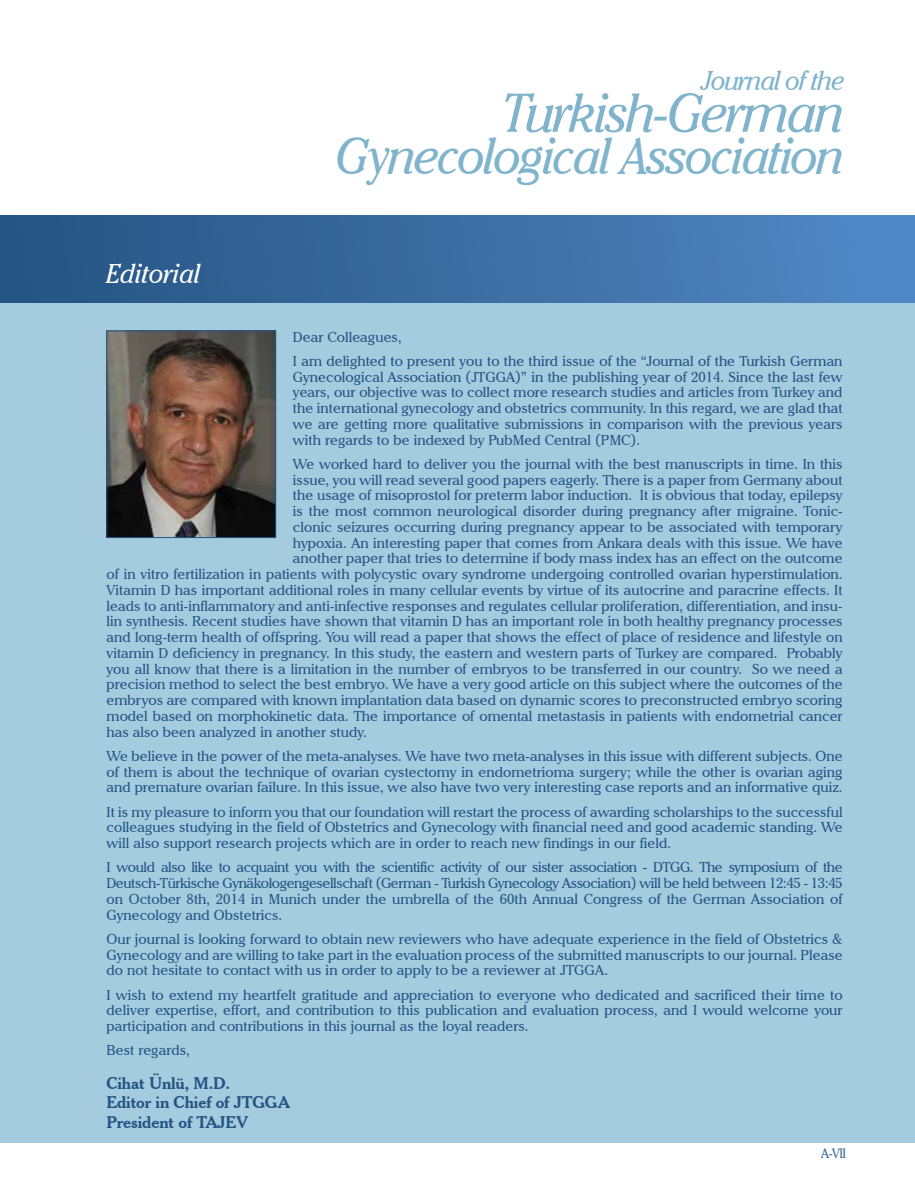
<style>
.page{position:relative;width:915px;height:1191px;background:#fff}
.page>*{position:absolute;margin:0;border:0;box-sizing:border-box;transform-origin:0 0}
.t1{font:italic 54px "Cheltenham IT Cby BT";letter-spacing:-.04em;color:#80b4cc;scale:.94 1}
.t2{font:italic 51px "Cheltenham IT Cby BT";letter-spacing:-.04em;color:#80b4cc;scale:.94 1}
.t3{font:italic 27px "Cheltenham IT Cby BT";letter-spacing:-.04em;color:#80b4cc;scale:.94 1}
.t4{font:italic 27px "Cheltenham IT Cby BT";color:#fff;scale:.94 1}
.t5{font:700 16.5px/19.8px "Cheltenham BT";letter-spacing:-.01em;color:#255584}
.t6{font:14.25px/15.8px "Cheltenham IT Cby BT";color:#255584;text-align:justify}
.t7{font:13.5px "Cheltenham IT Cby BT";color:#366894;scale:.94 1}
</style>
<div class="page">
<div style="left:0;top:215px;width:914px;height:88px;background:linear-gradient(to right,#255380,#5388c6)"></div>
<div style="left:0;top:303px;width:914px;height:839px;background:#a5cbdf"></div>
<img style="left:108px;top:333px;width:166px;height:203px">
<div style="left:106px;top:331px;width:170px;height:207px;border:1px solid #255584"></div>
<h3 class="t4" style="left:106px;top:257px;width:102px">Editorial</h3>
<h3 class="t3" style="left:701px;top:64px;width:154px">Journal of the</h3>
<h1 class="t1" style="left:501px;top:80px;width:367px">Turkish-German</h1>
<h2 class="t2" style="left:336px;top:125px;width:542px">Gynecological Association</h2>
<p class="t6" style="left:293px;top:324px;width:551px;line-height:24.3px">Dear Colleagues,<br>I am delighted to present you to the third issue of the “Journal of the Turkish German</p>
<p class="t6" style="left:293px;top:368px;width:551px">Gynecological Association (JTGGA)” in the publishing year of 2014. Since the last few years, our objective was to collect more research studies and articles from Turkey and the international gynecology and obstetrics community. In this regard, we are glad that we are getting more qualitative submissions in comparison with the previous years with regards to be indexed by PubMed Central (PMC).</p>
<p class="t6" style="left:293px;top:456px;width:551px">We worked hard to deliver you the journal with the best manuscripts in time. In this</p>
<p class="t6" style="left:293px;top:471px;width:551px">issue, you will read several good papers eagerly. There is a paper from Germany about</p>
<p class="t6" style="left:293px;top:487px;width:551px">the usage of misoprostol for preterm labor induction. It is obvious that today, epilepsy</p>
<p class="t6" style="left:293px;top:503px;width:551px">is the most common neurological disorder during pregnancy after migraine. Tonic-</p>
<p class="t6" style="left:293px;top:519px;width:551px">clonic seizures occurring during pregnancy appear to be associated with temporary</p>
<p class="t6" style="left:293px;top:534px;width:551px">hypoxia. An interesting paper that comes from Ankara deals with this issue. We have</p>
<p class="t6" style="left:293px;top:550px;width:551px">another paper that tries to determine if body mass index has an effect on the outcome</p>
<p class="t6" style="left:106px;top:566px;width:737px">of in vitro fertilization in patients with polycystic ovary syndrome undergoing controlled ovarian hyperstimulation.</p>
<p class="t6" style="left:106px;top:582px;width:737px">Vitamin D has important additional roles in many cellular events by virtue of its autocrine and paracrine effects. It</p>
<p class="t6" style="left:106px;top:597px;width:737px">leads to anti-inflammatory and anti-infective responses and regulates cellular proliferation, differentiation, and insu-</p>
<p class="t6" style="left:106px;top:613px;width:737px">lin synthesis. Recent studies have shown that vitamin D has an important role in both healthy pregnancy processes</p>
<p class="t6" style="left:106px;top:629px;width:737px">and long-term health of offspring. You will read a paper that shows the effect of place of residence and lifestyle on</p>
<p class="t6" style="left:106px;top:644px;width:737px">vitamin D deficiency in pregnancy. In this study, the eastern and western parts of Turkey are compared. Probably</p>
<p class="t6" style="left:106px;top:660px;width:737px">you all know that there is a limitation in the number of embryos to be transferred in our country. So we need a</p>
<p class="t6" style="left:106px;top:676px;width:737px">precision method to select the best embryo. We have a very good article on this subject where the outcomes of the</p>
<p class="t6" style="left:106px;top:692px;width:737px">embryos are compared with known implantation data based on dynamic scores to preconstructed embryo scoring</p>
<p class="t6" style="left:106px;top:707px;width:737px">model based on morphokinetic data. The importance of omental metastasis in patients with endometrial cancer</p>
<p class="t6" style="left:106px;top:723px;width:262px">has also been analyzed in another study.</p>
<p class="t6" style="left:106px;top:747px;width:737px">We believe in the power of the meta-analyses. We have two meta-analyses in this issue with different subjects. One of them is about the technique of ovarian cystectomy in endometrioma surgery; while the other is ovarian aging and premature ovarian failure. In this issue, we also have two very interesting case reports and an informative quiz.</p>
<p class="t6" style="left:106px;top:803px;width:737px">It is my pleasure to inform you that our foundation will restart the process of awarding scholarships to the successful colleagues studying in the field of Obstetrics and Gynecology with financial need and good academic standing. We will also support research projects which are in order to reach new findings in our field.</p>
<p class="t6" style="left:106px;top:859px;width:737px">I would also like to acquaint you with the scientific activity of our sister association - DTGG. The symposium of the Deutsch-Türkische Gynäkologengesellschaft (German - Turkish Gynecology Association) will be held between 12:45 - 13:45 on October 8th, 2014 in Munich under the umbrella of the 60th Annual Congress of the German Association of Gynecology and Obstetrics.</p>
<p class="t6" style="left:106px;top:930px;width:737px">Our journal is looking forward to obtain new reviewers who have adequate experience in the field of Obstetrics &amp; Gynecology and are willing to take part in the evaluation process of the submitted manuscripts to our journal. Please do not hesitate to contact with us in order to apply to be a reviewer at JTGGA.</p>
<p class="t6" style="left:106px;top:986px;width:737px">I wish to extend my heartfelt gratitude and appreciation to everyone who dedicated and sacrificed their time to deliver expertise, effort, and contribution to this publication and evaluation process, and I would welcome your participation and contributions in this journal as the loyal readers.</p>
<p class="t6" style="left:106px;top:1042px;width:85px">Best regards,</p>
<p class="t5" style="left:106px;top:1072px;width:185px">Cihat Ünlü, M.D.<br>Editor in Chief of JTGGA<br>President of TAJEV</p>
<p class="t7" style="left:820px;top:1145px;width:28px">A-VII</p>
</div>
